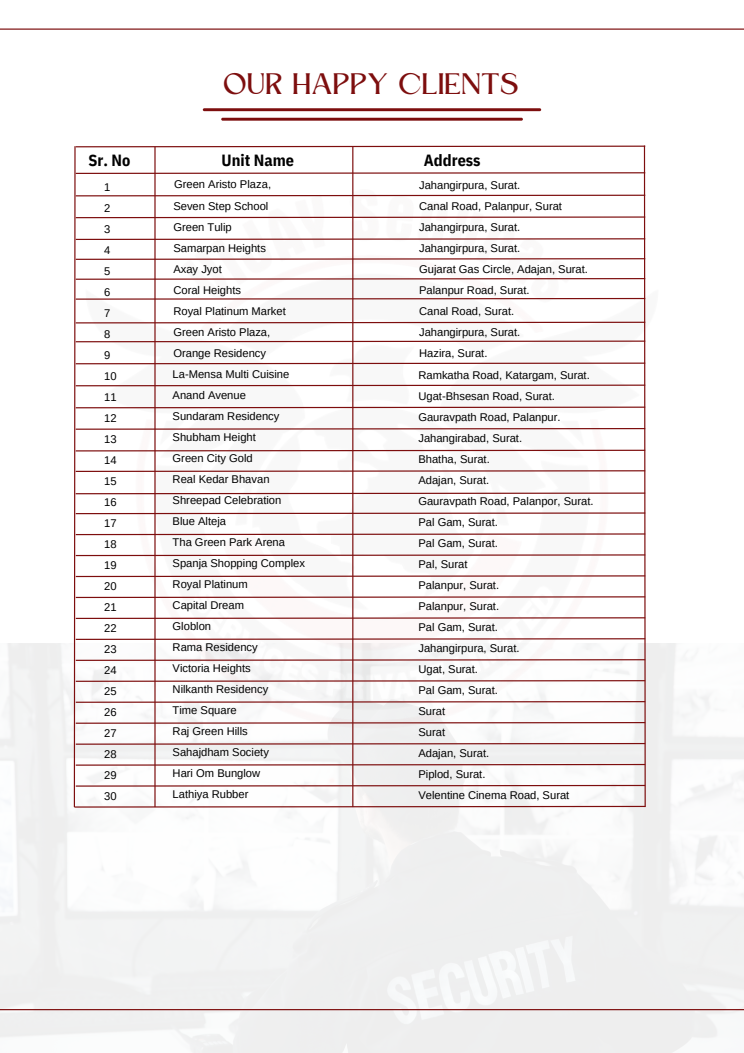
<style>
.page{position:relative;width:744px;height:1053px;background:#fff}
.page>*{position:absolute;margin:0;border:0;box-sizing:border-box;transform-origin:0 0}
.t1{font:27.6px "Kingred Serif";color:#7d0e0e}
.t2{font:700 16.2px "IBM Plex Sans Cond";color:#000}
.t3{font:11.2px "Arimo";color:#000}
</style>
<div class="page">
<hr style="left:0;top:28px;width:744px;height:2px;background:#7d0e0e">
<hr style="left:0;top:1008px;width:744px;height:2px;background:#7d0e0e">
<hr style="left:203px;top:108px;width:338px;height:3px;background:#7d0e0e">
<hr style="left:221px;top:118px;width:302px;height:2px;background:#7d0e0e">
<svg style="left:73px;top:145px;width:573px;height:663px"></svg>
<h1 class="t1" style="left:224px;top:73px;width:297px">OUR HAPPY CLIENTS</h1>
<p class="t2" style="left:89px;top:149px;width:43px">Sr. No</p>
<h2 class="t2" style="left:222px;top:149px;width:74px">Unit Name</h2>
<h2 class="t2" style="left:424px;top:149px;width:58px">Address</h2>
<h2 class="t3" style="left:174px;top:178px;width:99px">Green Aristo Plaza,</h2>
<p class="t3" style="left:173px;top:200px;width:97px">Seven Step School</p>
<p class="t3" style="left:173px;top:221px;width:60px">Green Tulip</p>
<p class="t3" style="left:173px;top:242px;width:94px">Samarpan Heights</p>
<p class="t3" style="left:173px;top:263px;width:50px">Axay Jyot</p>
<p class="t3" style="left:173px;top:284px;width:69px">Coral Heights</p>
<p class="t3" style="left:173px;top:305px;width:114px">Royal Platinum Market</p>
<p class="t3" style="left:173px;top:326px;width:98px">Green Aristo Plaza,</p>
<p class="t3" style="left:173px;top:347px;width:94px">Orange Residency</p>
<p class="t3" style="left:173px;top:368px;width:118px">La-Mensa Multi Cuisine</p>
<p class="t3" style="left:173px;top:389px;width:75px">Anand Avenue</p>
<p class="t3" style="left:173px;top:410px;width:108px">Sundaram Residency</p>
<p class="t3" style="left:173px;top:431px;width:85px">Shubham Height</p>
<p class="t3" style="left:173px;top:452px;width:82px">Green City Gold</p>
<p class="t3" style="left:173px;top:473px;width:98px">Real Kedar Bhavan</p>
<p class="t3" style="left:173px;top:494px;width:110px">Shreepad Celebration</p>
<p class="t3" style="left:173px;top:515px;width:55px">Blue Alteja</p>
<p class="t3" style="left:173px;top:536px;width:114px">Tha Green Park Arena</p>
<p class="t3" style="left:173px;top:557px;width:134px">Spanja Shopping Complex</p>
<p class="t3" style="left:173px;top:578px;width:77px">Royal Platinum</p>
<p class="t3" style="left:173px;top:599px;width:73px">Capital Dream</p>
<p class="t3" style="left:173px;top:620px;width:40px">Globlon</p>
<p class="t3" style="left:173px;top:641px;width:87px">Rama Residency</p>
<p class="t3" style="left:173px;top:662px;width:80px">Victoria Heights</p>
<p class="t3" style="left:173px;top:683px;width:97px">Nilkanth Residency</p>
<p class="t3" style="left:173px;top:704px;width:65px">Time Square</p>
<p class="t3" style="left:173px;top:725px;width:77px">Raj Green Hills</p>
<p class="t3" style="left:173px;top:746px;width:98px">Sahajdham Society</p>
<p class="t3" style="left:173px;top:767px;width:89px">Hari Om Bunglow</p>
<p class="t3" style="left:173px;top:788px;width:77px">Lathiya Rubber</p>
<p class="t3" style="left:419px;top:179px;width:103px">Jahangirpura, Surat.</p>
<p class="t3" style="left:419px;top:200px;width:144px">Canal Road, Palanpur, Surat</p>
<p class="t3" style="left:419px;top:221px;width:103px">Jahangirpura, Surat.</p>
<p class="t3" style="left:419px;top:242px;width:103px">Jahangirpura, Surat.</p>
<p class="t3" style="left:419px;top:263px;width:170px">Gujarat Gas Circle, Adajan, Surat.</p>
<p class="t3" style="left:419px;top:284px;width:112px">Palanpur Road, Surat.</p>
<p class="t3" style="left:419px;top:305px;width:97px">Canal Road, Surat.</p>
<p class="t3" style="left:419px;top:326px;width:103px">Jahangirpura, Surat.</p>
<p class="t3" style="left:419px;top:347px;width:70px">Hazira, Surat.</p>
<p class="t3" style="left:418px;top:369px;width:173px">Ramkatha Road, Katargam, Surat.</p>
<p class="t3" style="left:418px;top:390px;width:138px">Ugat-Bhsesan Road, Surat.</p>
<p class="t3" style="left:418px;top:411px;width:144px">Gauravpath Road, Palanpur.</p>
<p class="t3" style="left:418px;top:432px;width:105px">Jahangirabad, Surat.</p>
<p class="t3" style="left:418px;top:453px;width:73px">Bhatha, Surat.</p>
<p class="t3" style="left:418px;top:474px;width:72px">Adajan, Surat.</p>
<p class="t3" style="left:418px;top:495px;width:177px">Gauravpath Road, Palanpor, Surat.</p>
<p class="t3" style="left:418px;top:516px;width:81px">Pal Gam, Surat.</p>
<p class="t3" style="left:418px;top:537px;width:81px">Pal Gam, Surat.</p>
<p class="t3" style="left:418px;top:558px;width:51px">Pal, Surat</p>
<p class="t3" style="left:418px;top:579px;width:82px">Palanpur, Surat.</p>
<p class="t3" style="left:418px;top:600px;width:82px">Palanpur, Surat.</p>
<p class="t3" style="left:418px;top:621px;width:81px">Pal Gam, Surat.</p>
<p class="t3" style="left:418px;top:642px;width:103px">Jahangirpura, Surat.</p>
<p class="t3" style="left:418px;top:663px;width:61px">Ugat, Surat.</p>
<p class="t3" style="left:418px;top:684px;width:81px">Pal Gam, Surat.</p>
<p class="t3" style="left:418px;top:705px;width:28px">Surat</p>
<p class="t3" style="left:418px;top:726px;width:28px">Surat</p>
<p class="t3" style="left:418px;top:747px;width:72px">Adajan, Surat.</p>
<p class="t3" style="left:418px;top:768px;width:69px">Piplod, Surat.</p>
<p class="t3" style="left:418px;top:789px;width:152px">Velentine Cinema Road, Surat</p>
<p class="t3" style="left:104px;top:180px;width:8px">1</p>
<p class="t3" style="left:104px;top:201px;width:8px">2</p>
<p class="t3" style="left:104px;top:222px;width:8px">3</p>
<p class="t3" style="left:104px;top:243px;width:8px">4</p>
<p class="t3" style="left:104px;top:264px;width:8px">5</p>
<p class="t3" style="left:104px;top:285px;width:8px">6</p>
<p class="t3" style="left:104px;top:306px;width:8px">7</p>
<p class="t3" style="left:104px;top:327px;width:8px">8</p>
<p class="t3" style="left:104px;top:348px;width:8px">9</p>
<p class="t3" style="left:104px;top:369px;width:14px">10</p>
<p class="t3" style="left:104px;top:390px;width:14px">11</p>
<p class="t3" style="left:104px;top:411px;width:14px">12</p>
<p class="t3" style="left:104px;top:432px;width:14px">13</p>
<p class="t3" style="left:104px;top:453px;width:14px">14</p>
<p class="t3" style="left:104px;top:474px;width:14px">15</p>
<p class="t3" style="left:104px;top:495px;width:14px">16</p>
<p class="t3" style="left:104px;top:516px;width:14px">17</p>
<p class="t3" style="left:104px;top:537px;width:14px">18</p>
<p class="t3" style="left:104px;top:558px;width:14px">19</p>
<p class="t3" style="left:104px;top:579px;width:14px">20</p>
<p class="t3" style="left:104px;top:600px;width:14px">21</p>
<p class="t3" style="left:104px;top:621px;width:14px">22</p>
<p class="t3" style="left:104px;top:642px;width:14px">23</p>
<p class="t3" style="left:104px;top:663px;width:14px">24</p>
<p class="t3" style="left:104px;top:684px;width:14px">25</p>
<p class="t3" style="left:104px;top:705px;width:14px">26</p>
<p class="t3" style="left:104px;top:726px;width:14px">27</p>
<p class="t3" style="left:104px;top:747px;width:14px">28</p>
<p class="t3" style="left:104px;top:768px;width:14px">29</p>
<p class="t3" style="left:104px;top:789px;width:14px">30</p>
</div>
